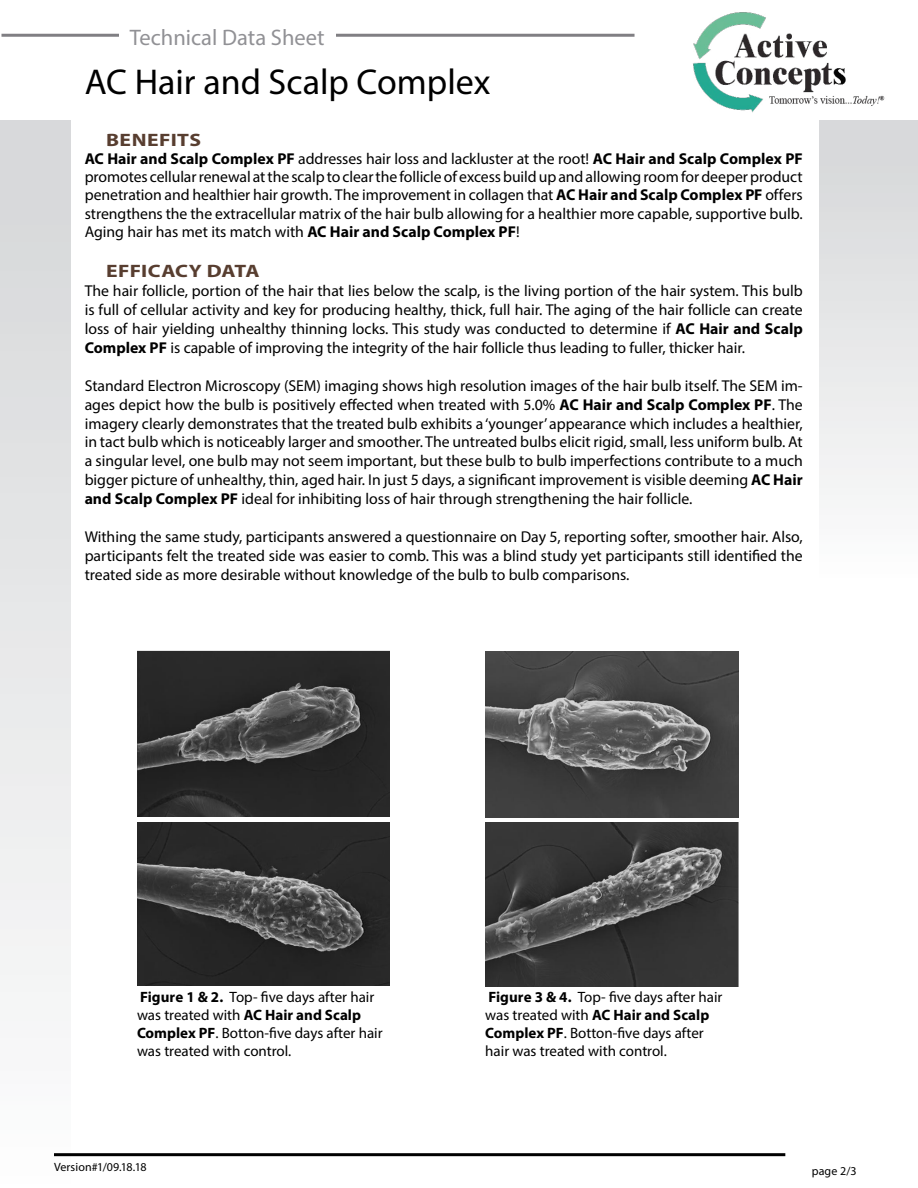
<style>
.page{position:relative;width:918px;height:1188px;background:#fff}
.page>*{position:absolute;margin:0;border:0;box-sizing:border-box;transform-origin:0 0}
.t1{font:36px "Myriad Pro";color:#000}
.t2{font:22.5px "Myriad Pro";color:#919195}
.t3{font:700 18px "Myriad Pro";letter-spacing:.02em;color:#583e30;scale:1.2 1}
.t4{font:15.75px/18.9px "Myriad Pro";color:#000;text-align:justify}
.t5{font:15px/18px "Myriad Pro";color:#000}
.t6{font:12px "Myriad Pro";letter-spacing:.01em;color:#000}
.s1{font-weight:700}
</style>
<div class="page">
<img style="left:137px;top:650px;width:253px;height:167px">
<hr style="left:2px;top:34px;width:633px;height:3px;background:#807f83">
<div style="left:819px;top:120px;width:99px;height:459px;background:linear-gradient(to bottom,#d5d6d8,#fcfcfc)"></div>
<div style="left:0;top:120px;width:71px;height:1068px;background:linear-gradient(to bottom,#d5d6d8,#fcfcfc)"></div>
<div style="left:119px;top:28px;width:217px;height:31px;background:#fff"></div>
<img style="left:693px;top:12px;width:192px;height:101px">
<img style="left:485px;top:651px;width:253px;height:167px">
<img style="left:137px;top:822px;width:253px;height:164px">
<img style="left:485px;top:822px;width:253px;height:165px">
<hr style="left:54px;top:1153px;width:731px;height:3px;background:#000">
<p class="t2" style="left:130px;top:23px;width:196px">Technical Data Sheet</p>
<p class="t1" style="left:85px;top:60px;width:407px">AC Hair and Scalp Complex</p>
<p class="t3" style="left:106px;top:128px;width:81px">BENEFITS</p>
<p class="t4" style="left:85px;top:149px;width:720px;line-height:18.5px"><span class="s1">AC Hair and Scalp Complex PF</span> addresses hair loss and lackluster at the root! <span class="s1">AC Hair and Scalp Complex PF </span>promotes cellular renewal at the scalp to clear the follicle of excess build up and allowing room for deeper product penetration and healthier hair growth. The improvement in collagen that <span class="s1">AC Hair and Scalp Complex PF</span> offers strengthens the the extracellular matrix of the hair bulb allowing for a healthier more capable, supportive bulb.<br>Aging hair has met its match with <span class="s1">AC Hair and Scalp Complex PF</span>!</p>
<p class="t3" style="left:106px;top:260px;width:129px">EFFICACY DATA</p>
<p class="t4" style="left:85px;top:281px;width:720px">The hair follicle, portion of the hair that lies below the scalp, is the living portion of the hair system. This bulb is full of cellular activity and key for producing healthy, thick, full hair. The aging of the hair follicle can create loss of hair yielding unhealthy thinning locks. This study was conducted to determine if <span class="s1">AC Hair and Scalp Complex PF</span> is capable of improving the integrity of the hair follicle thus leading to fuller, thicker hair.</p>
<p class="t4" style="left:85px;top:376px;width:720px">Standard Electron Microscopy (SEM) imaging shows high resolution images of the hair bulb itself. The SEM im&shy;ages depict how the bulb is positively effected when treated with 5.0% <span class="s1">AC Hair and Scalp Complex PF</span>. The imagery clearly demonstrates that the treated bulb exhibits a ‘younger’ appearance which includes a healthier, in tact bulb which is noticeably larger and smoother. The untreated bulbs elicit rigid, small, less uniform bulb. At a singular level, one bulb may not seem important, but these bulb to bulb imperfections contribute to a much bigger picture of unhealthy, thin, aged hair. In just 5 days, a significant improvement is visible deeming <span class="s1">AC Hair and Scalp Complex PF</span> ideal for inhibiting loss of hair through strengthening the hair follicle.</p>
<p class="t4" style="left:85px;top:527px;width:720px">Withing the same study, participants answered a questionnaire on Day 5, reporting softer, smoother hair. Also, participants felt the treated side was easier to comb. This was a blind study yet participants still identified the treated side as more desirable without knowledge of the bulb to bulb comparisons.</p>
<p class="t5" style="left:137px;top:988px;width:247px"><span class="s1">Figure 1 &amp; 2.</span> Top- five days after hair was treated with <span class="s1">AC Hair and Scalp Complex PF</span>. Botton-five days after hair was treated with control.</p>
<p class="t6" style="left:54px;top:1160px;width:94px">Version#1/09.18.18</p>
<p class="t5" style="left:485px;top:988px;width:239px"><span class="s1">Figure 3 &amp; 4.</span> Top- five days after hair was treated with <span class="s1">AC Hair and Scalp Complex PF</span>. Botton-five days after hair was treated with control.</p>
<p class="t6" style="left:812px;top:1164px;width:47px">page 2/3</p>
</div>
